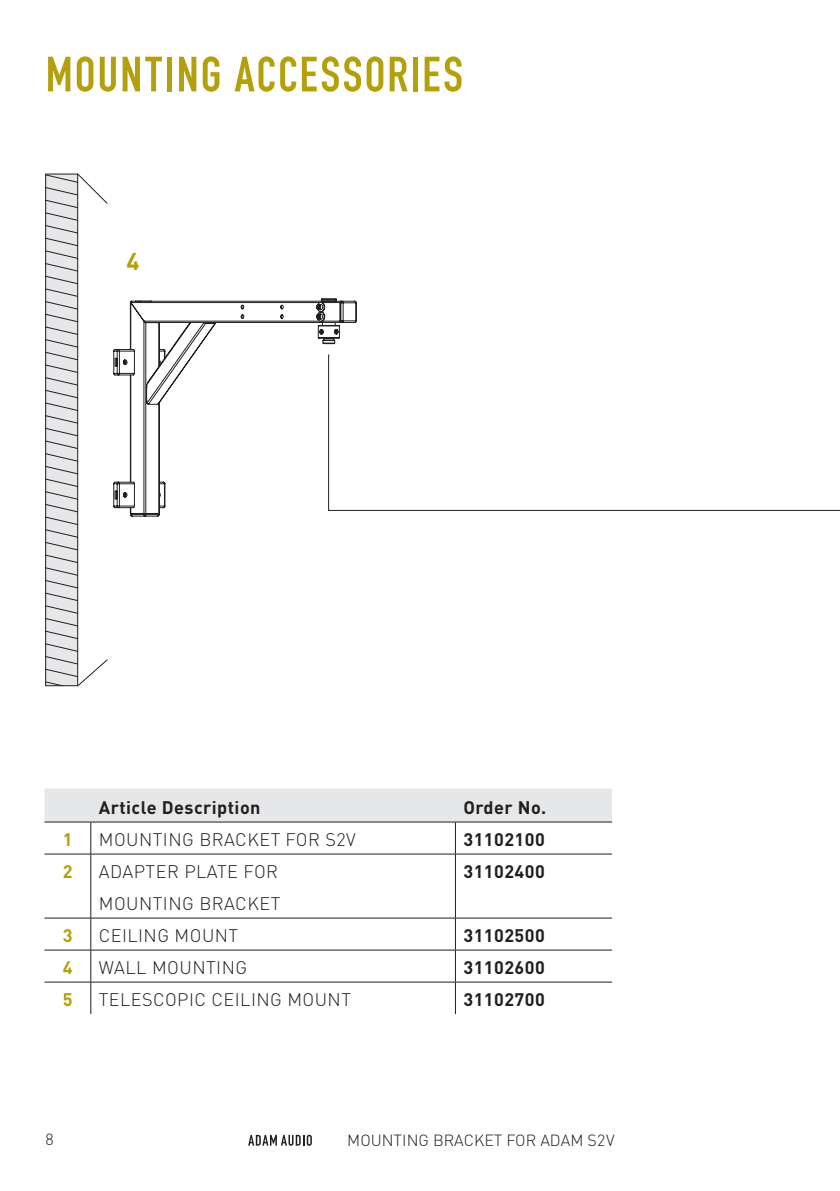
<style>
.page{position:relative;width:840px;height:1191px;background:#fff}
.page>*{position:absolute;margin:0;border:0;box-sizing:border-box;transform-origin:0 0}
.t1{font:52px "Fette Eng D";letter-spacing:.03em;color:#b49f0c}
.t2{font:700 24px "DIN Pro";color:#b49f0c}
.t3{font:300 18px/32px "DIN Pro";letter-spacing:.025em;color:#231f20}
.t4{font:700 18px "DIN Pro";letter-spacing:.025em;color:#231f20}
.t5{font:700 18px "DIN Pro";color:#b49f0c}
.t6{font:300 16px "DIN Pro";color:#231f20}
</style>
<div class="page">
<svg style="left:306px;top:1134px;width:6px;height:11px"></svg>
<svg style="left:248px;top:1134px;width:62px;height:11px"></svg>
<svg style="left:113px;top:300px;width:243px;height:216px"></svg>
<svg style="left:130px;top:299px;width:212px;height:215px"></svg>
<div style="left:45px;top:174px;width:33px;height:512px;border:1px solid #231f20"></div>
<svg style="left:327px;top:353px;width:512px;height:158px"></svg>
<svg style="left:46px;top:173px;width:62px;height:513px"></svg>
<div style="left:44px;top:788px;width:567px;height:33px;background:#e6e7e9"></div>
<hr style="left:44px;top:821px;width:47px;height:1px;background:#231f20">
<hr style="left:91px;top:821px;width:364px;height:1px;background:#231f20">
<hr style="left:90px;top:822px;width:1px;height:31px;background:#231f20">
<hr style="left:455px;top:821px;width:156px;height:1px;background:#231f20">
<hr style="left:455px;top:822px;width:1px;height:31px;background:#231f20">
<hr style="left:44px;top:853px;width:47px;height:1px;background:#231f20">
<hr style="left:91px;top:853px;width:364px;height:1px;background:#231f20">
<hr style="left:90px;top:854px;width:1px;height:63px;background:#231f20">
<hr style="left:455px;top:853px;width:156px;height:1px;background:#231f20">
<hr style="left:455px;top:854px;width:1px;height:63px;background:#231f20">
<hr style="left:44px;top:917px;width:47px;height:1px;background:#231f20">
<hr style="left:91px;top:917px;width:364px;height:1px;background:#231f20">
<hr style="left:90px;top:918px;width:1px;height:31px;background:#231f20">
<hr style="left:455px;top:917px;width:156px;height:1px;background:#231f20">
<hr style="left:455px;top:918px;width:1px;height:31px;background:#231f20">
<hr style="left:44px;top:949px;width:47px;height:1px;background:#231f20">
<hr style="left:91px;top:949px;width:364px;height:1px;background:#231f20">
<hr style="left:90px;top:950px;width:1px;height:31px;background:#231f20">
<hr style="left:455px;top:949px;width:156px;height:1px;background:#231f20">
<hr style="left:455px;top:950px;width:1px;height:31px;background:#231f20">
<hr style="left:90px;top:982px;width:1px;height:32px;background:#231f20">
<hr style="left:455px;top:982px;width:1px;height:32px;background:#231f20">
<hr style="left:44px;top:981px;width:47px;height:1px;background:#231f20">
<hr style="left:91px;top:981px;width:364px;height:1px;background:#231f20">
<hr style="left:455px;top:981px;width:156px;height:1px;background:#231f20">
<h1 class="t1" style="left:45px;top:47px;width:419px">MOUNTING ACCESSORIES</h1>
<h2 class="t2" style="left:126px;top:242px;width:15px">4</h2>
<p class="t4" style="left:99px;top:793px;width:163px">Article Description</p>
<p class="t4" style="left:463px;top:793px;width:84px">Order No.</p>
<p class="t5" style="left:63px;top:825px;width:11px">1</p>
<p class="t3" style="left:99px;top:822px;width:258px">MOUNTING BRACKET FOR S2V</p>
<p class="t4" style="left:463px;top:825px;width:83px">31102100</p>
<p class="t5" style="left:63px;top:857px;width:11px">2</p>
<p class="t3" style="left:99px;top:854px;width:183px">ADAPTER PLATE FOR<br>MOUNTING BRACKET</p>
<p class="t4" style="left:463px;top:857px;width:83px">31102400</p>
<p class="t5" style="left:63px;top:921px;width:11px">3</p>
<p class="t3" style="left:99px;top:918px;width:141px">CEILING MOUNT</p>
<p class="t4" style="left:463px;top:921px;width:83px">31102500</p>
<p class="t5" style="left:63px;top:953px;width:11px">4</p>
<p class="t3" style="left:99px;top:950px;width:150px">WALL MOUNTING</p>
<p class="t4" style="left:463px;top:953px;width:83px">31102600</p>
<p class="t5" style="left:63px;top:985px;width:11px">5</p>
<p class="t3" style="left:99px;top:982px;width:254px">TELESCOPIC CEILING MOUNT</p>
<p class="t4" style="left:463px;top:985px;width:83px">31102700</p>
<p class="t6" style="left:45px;top:1127px;width:10px">8</p>
<p class="t6" style="left:347px;top:1127px;width:269px">MOUNTING BRACKET FOR ADAM S2V</p>
</div>
